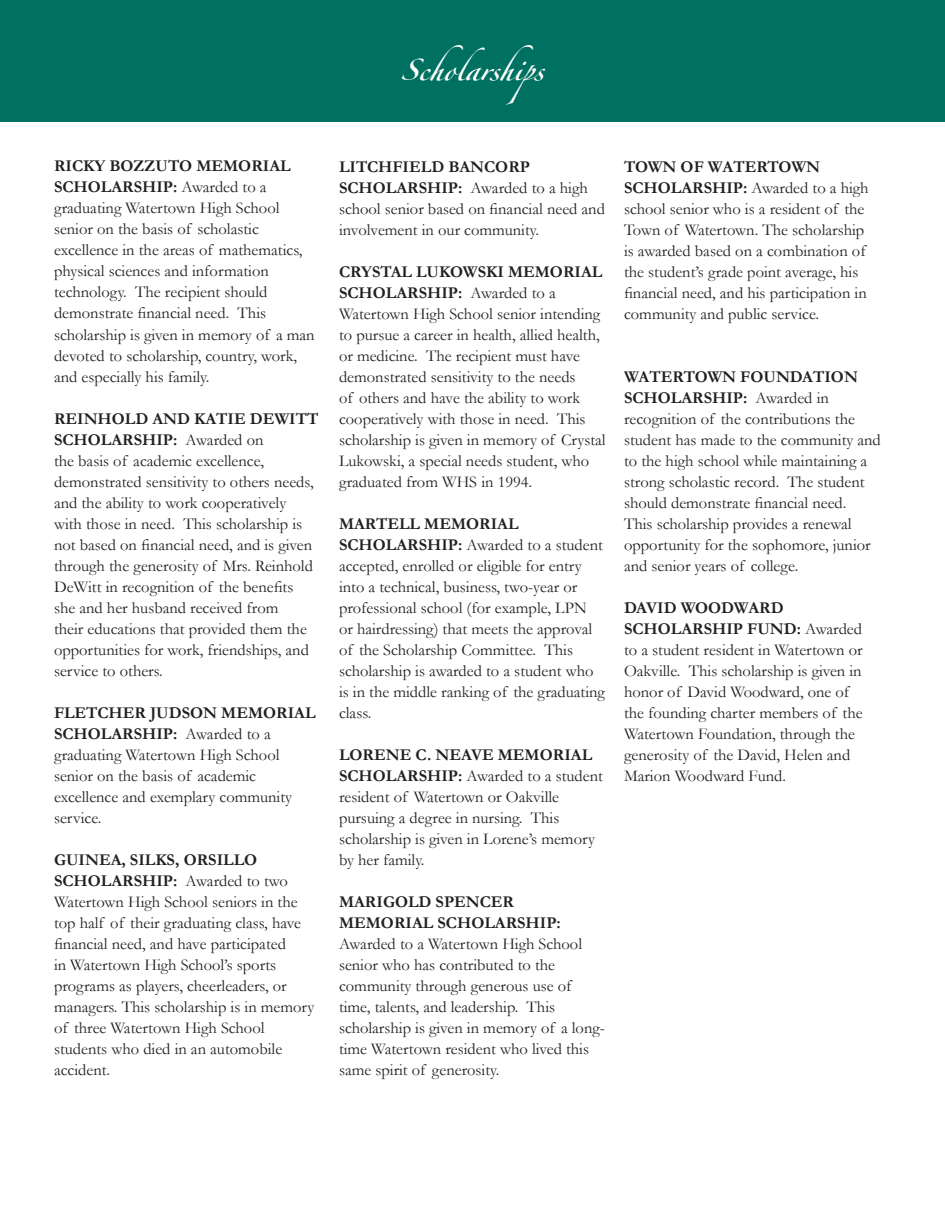
<style>
.page{position:relative;width:945px;height:1215px;background:#fff}
.page>*{position:absolute;margin:0;border:0;box-sizing:border-box;transform-origin:0 0}
.t1{font:48px "Zapfino Forte LT Pro";color:#fff}
.t2{font:16.5px/21px "Garamond";color:#231f20}
.t3{font:700 16.5px/21px "Garamond";color:#231f20}
.s1{font-weight:700}
</style>
<div class="page">
<div style="left:0;top:0;width:945px;height:122px;background:#007161"></div>
<h1 class="t1" style="left:401px;top:35px;width:144px">Scholarships</h1>
<p class="t2" style="left:54px;top:156px;width:262px"><span class="s1">RICKY BOZZUTO MEMORIAL SCHOLARSHIP:</span> Awarded to a graduating Watertown High School senior on the basis of scholastic excellence in the areas of mathematics, physical sciences and information technology. The recipient should demonstrate financial need. This scholarship is given in memory of a man devoted to scholarship, country, work, and especially his family.</p>
<p class="t2" style="left:54px;top:408px;width:266px"><span class="s1">REINHOLD AND KATIE DEWITT SCHOLARSHIP:</span> Awarded on<br>the basis of academic excellence, demonstrated sensitivity to others needs, and the ability to work cooperatively<br>with those in need. This scholarship is not based on financial need, and is given through the generosity of Mrs. Reinhold DeWitt in recognition of the benefits she and her husband received from<br>their educations that provided them the opportunities for work, friendships, and service to others.</p>
<p class="t2" style="left:54px;top:702px;width:263px"><span class="s1">FLETCHER JUDSON MEMORIAL<br>SCHOLARSHIP:</span> Awarded to a graduating Watertown High School senior on the basis of academic excellence and exemplary community service.</p>
<p class="t2" style="left:54px;top:849px;width:262px"><span class="s1">GUINEA, SILKS, ORSILLO<br>SCHOLARSHIP:</span> Awarded to two<br>Watertown High School seniors in the top half of their graduating class, have financial need, and have participated<br>in Watertown High School’s sports programs as players, cheerleaders, or managers. This scholarship is in memory of three Watertown High School students who died in an automobile accident.</p>
<p class="t2" style="left:339px;top:156px;width:267px"><span class="s1">LITCHFIELD BANCORP<br>SCHOLARSHIP:</span> Awarded to a high school senior based on financial need and involvement in our community.</p>
<p class="t2" style="left:339px;top:261px;width:268px"><span class="s1">CRYSTAL LUKOWSKI MEMORIAL SCHOLARSHIP:</span> Awarded to a Watertown High School senior intending to pursue a career in health, allied health, or medicine. The recipient must have demonstrated sensitivity to the needs<br>of others and have the ability to work cooperatively with those in need. This scholarship is given in memory of Crystal Lukowski, a special needs student, who graduated from WHS in 1994.</p>
<p class="t2" style="left:339px;top:513px;width:268px"><span class="s1">MARTELL MEMORIAL SCHOLARSHIP:</span> Awarded to a student accepted, enrolled or eligible for entry into a technical, business, two-year or professional school (for example, LPN<br>or hairdressing) that meets the approval of the Scholarship Committee. This scholarship is awarded to a student who is in the middle ranking of the graduating class.</p>
<p class="t2" style="left:339px;top:744px;width:266px"><span class="s1">LORENE C. NEAVE MEMORIAL<br>SCHOLARSHIP:</span> Awarded to a student resident of Watertown or Oakville pursuing a degree in nursing. This scholarship is given in Lorene’s memory by her family.</p>
<p class="t3" style="left:339px;top:891px;width:223px">MARIGOLD SPENCER<br>MEMORIAL SCHOLARSHIP:</p>
<p class="t2" style="left:339px;top:933px;width:268px">Awarded to a Watertown High School senior who has contributed to the community through generous use of time, talents, and leadership. This scholarship is given in memory of a long&shy;time Watertown resident who lived this same spirit of generosity.</p>
<p class="t2" style="left:624px;top:156px;width:246px"><span class="s1">TOWN OF WATERTOWN SCHOLARSHIP:</span> Awarded to a high school senior who is a resident of the Town of Watertown. The scholarship is awarded based on a combination of the student’s grade point average, his financial need, and his participation in community and public service.</p>
<p class="t2" style="left:624px;top:366px;width:258px"><span class="s1">WATERTOWN FOUNDATION SCHOLARSHIP:</span> Awarded in recognition of the contributions the student has made to the community and to the high school while maintaining a strong scholastic record. The student should demonstrate financial need.<br>This scholarship provides a renewal opportunity for the sophomore, junior and senior years of college.</p>
<p class="t2" style="left:624px;top:597px;width:240px"><span class="s1">DAVID WOODWARD<br>SCHOLARSHIP FUND:</span> Awarded to a student resident in Watertown or<br>Oakville. This scholarship is given in honor of David Woodward, one of the founding charter members of the<br>Watertown Foundation, through the generosity of the David, Helen and<br>Marion Woodward Fund.</p>
</div>
